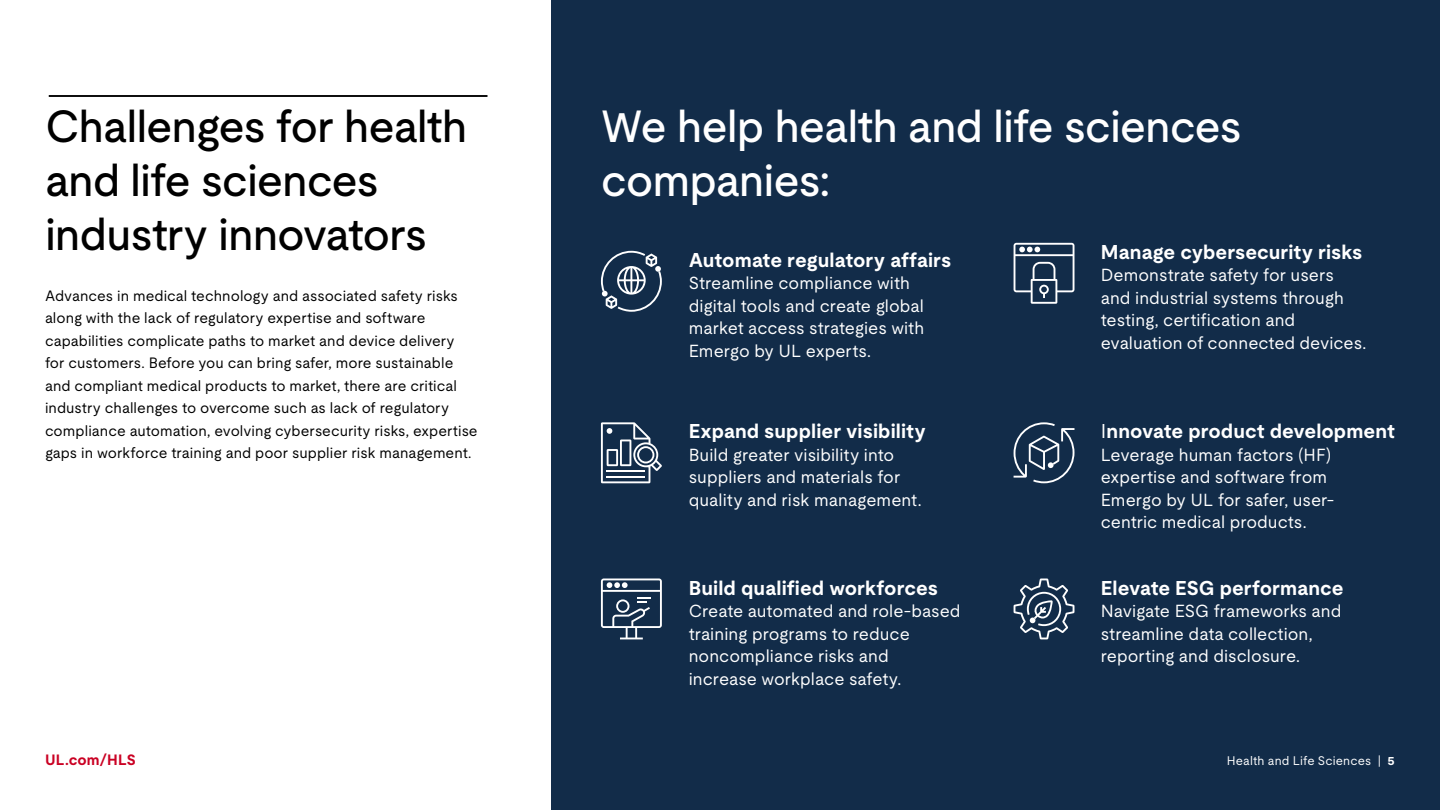
<style>
.page{position:relative;width:1440px;height:810px;background:#fff}
.page>*{position:absolute;margin:0;border:0;box-sizing:border-box;transform-origin:0 0}
.t1{font:500 45px/54px "UL Moderat";letter-spacing:-.025em;color:#000}
.t2{font:500 45px/54px "UL Moderat";letter-spacing:-.025em;color:#fff}
.t3{font:700 20px "UL Moderat";letter-spacing:.005em;color:#fff}
.t4{font:17.5px/22.5px "UL Moderat";color:#fff}
.t5{font:15px/22.5px "UL Moderat";color:#000}
.t6{font:700 15px "UL Moderat";letter-spacing:.005em;color:#ca0123}
.t7{font:12.5px "UL Moderat";letter-spacing:.01em;color:#fff}
.s1{font-weight:400}
.s2{font-weight:700}
</style>
<div class="page">
<div style="left:551px;top:0;width:889px;height:810px;background:#122c49"></div>
<hr style="left:49px;top:95px;width:439px;height:2px;background:#000">
<svg style="left:601px;top:251px;width:61px;height:61px"></svg>
<svg style="left:1014px;top:579px;width:61px;height:60px"></svg>
<svg style="left:601px;top:579px;width:61px;height:60px"></svg>
<svg style="left:1014px;top:243px;width:61px;height:61px"></svg>
<svg style="left:601px;top:422px;width:61px;height:61px"></svg>
<svg style="left:1014px;top:422px;width:61px;height:61px"></svg>
<h1 class="t1" style="left:45px;top:98px;width:424px">Challenges for health and life sciences industry innovators</h1>
<p class="t5" style="left:45px;top:284px;width:434px">Advances in medical technology and associated safety risks along with the lack of regulatory expertise and software capabilities complicate paths to market and device delivery for customers. Before you can bring safer, more sustainable and compliant medical products to market, there are critical industry challenges to overcome such as lack of regulatory compliance automation, evolving cybersecurity risks, expertise gaps in workforce training and poor supplier risk management.</p>
<h1 class="t2" style="left:601px;top:99px;width:643px">We help health and life sciences companies:</h1>
<p class="t3" style="left:689px;top:244px;width:264px">Automate regulatory affairs</p>
<p class="t4" style="left:689px;top:271px;width:237px">Streamline compliance with digital tools and create global market access strategies with<br>Emergo by UL experts.</p>
<p class="t3" style="left:689px;top:416px;width:239px">Expand supplier visibility</p>
<p class="t4" style="left:689px;top:443px;width:234px">Build greater visibility into suppliers and materials for quality and risk management.</p>
<p class="t3" style="left:689px;top:572px;width:251px">Build qualified workforces</p>
<p class="t4" style="left:689px;top:599px;width:273px">Create automated and role-based training programs to reduce noncompliance risks and increase workplace safety.</p>
<p class="t3" style="left:1101px;top:236px;width:263px">Manage cybersecurity risks</p>
<p class="t4" style="left:1101px;top:263px;width:267px">Demonstrate safety for users and industrial systems through testing, certification and evaluation of connected devices.</p>
<p class="t3" style="left:1101px;top:416px;width:296px"><span class="s1">I</span>nnovate product development</p>
<p class="t4" style="left:1101px;top:443px;width:235px">Leverage human factors (HF) expertise and software from<br>Emergo by UL for safer, user&shy;centric medical products.</p>
<p class="t3" style="left:1101px;top:572px;width:244px">Elevate ESG performance</p>
<p class="t4" style="left:1101px;top:599px;width:242px">Navigate ESG frameworks and streamline data collection, reporting and disclosure.</p>
<p class="t6" style="left:45px;top:748px;width:92px">UL.com/HLS</p>
<p class="t7" style="left:1227px;top:751px;width:170px">Health and Life Sciences | <span class="s2">5</span></p>
</div>
